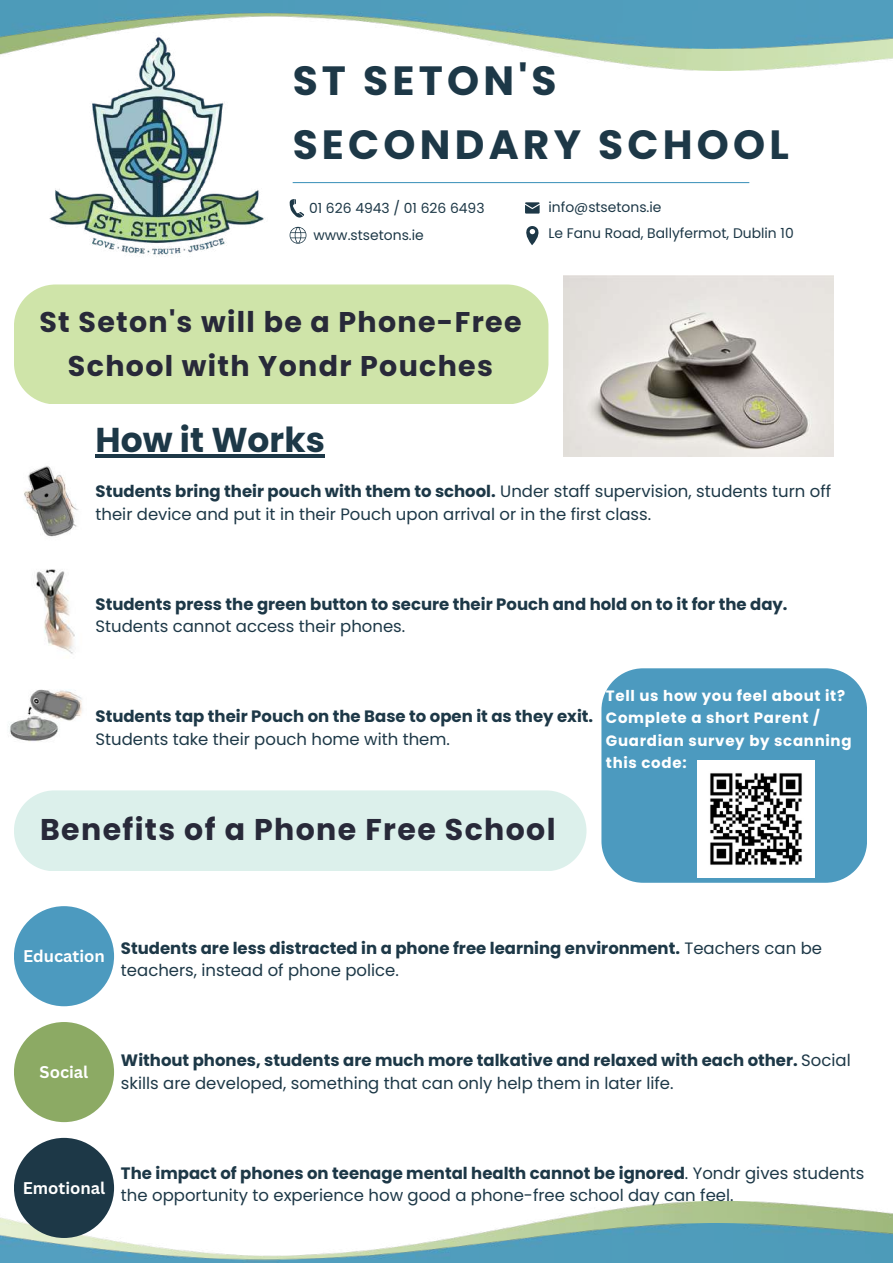
<style>
.page{position:relative;width:893px;height:1264px;background:#fff}
.page>*{position:absolute;margin:0;border:0;box-sizing:border-box;transform-origin:0 0}
.t1{font:700 40.8px/64.1px "Poppins";letter-spacing:.105em;color:#1d3847}
.t2{font:700 34.5px "Poppins";color:#1d3847}
.t3{font:700 30px "Poppins";letter-spacing:.045em;color:#282939}
.t4{font:700 28.5px/43.8px "Poppins";letter-spacing:.045em;color:#282939;text-align:center}
.t5{font:700 16.5px/22.5px "Poppins";color:#1d3847}
.t6{font:16.5px/22.5px "Poppins";color:#1d3847}
.t7{font:700 16.5px "Canva Sans";color:#fff}
.t8{font:700 15px/22.5px "Poppins";letter-spacing:.045em;color:#fff}
.t9{font:13.95px/27.2px "Poppins";color:#1d3847}
.s1{font-weight:700}
.s2{font-weight:400}
</style>
<div class="page">
<img style="left:0;top:1201px;width:892px;height:22px">
<img style="left:0;top:1223px;width:892px;height:39px">
<img style="left:0;top:49px;width:892px;height:22px">
<img style="left:0;top:0;width:892px;height:49px">
<svg style="left:289px;top:199px;width:15px;height:19px"></svg>
<svg style="left:289px;top:227px;width:17px;height:17px"></svg>
<svg style="left:525px;top:202px;width:14px;height:11px"></svg>
<svg style="left:526px;top:226px;width:13px;height:19px"></svg>
<hr style="left:292px;top:182px;width:457px;height:1px;background:#4c9abf">
<img style="left:44px;top:33px;width:227px;height:223px">
<div style="left:14px;top:284px;width:534px;height:120px;background:#cfe4a9"></div>
<img style="left:564px;top:275px;width:269px;height:181px">
<img style="left:24px;top:457px;width:72px;height:80px">
<img style="left:36px;top:569px;width:39px;height:85px">
<img style="left:8px;top:689px;width:74px;height:53px">
<div style="left:14px;top:790px;width:572px;height:81px;background:#dcf0eb"></div>
<div style="left:14px;top:906px;width:100px;height:100px;background:#4c9abf;border-radius:50%"></div>
<div style="left:14px;top:1022px;width:100px;height:100px;background:#8caa64;border-radius:50%"></div>
<div style="left:14px;top:1137px;width:100px;height:100px;background:#1d3847;border-radius:50%"></div>
<div style="left:601px;top:668px;width:266px;height:214px;background:#4c9abf"></div>
<img style="left:697px;top:760px;width:117px;height:117px">
<hr style="left:95px;top:454px;width:230px;height:3px;background:#1d3847">
<h1 class="t1" style="left:292px;top:49px;width:498px">ST SETON'S<br>SECONDARY SCHOOL</h1>
<p class="t9" style="left:313px;top:194px;width:172px;text-indent:-4px">01 626 4943 / 01 626 6493 www.stsetons.ie</p>
<p class="t9" style="left:548px;top:194px;width:247px;line-height:26.1px">info@stsetons.ie<br>Le Fanu Road, Ballyfermot, Dublin 10</p>
<h3 class="t4" style="left:39px;top:300px;width:483px">St Seton's will be a Phone-Free<br>School with Yondr Pouches</h3>
<h2 class="t2" style="left:95px;top:415px;width:231px">How it Works</h2>
<p class="t6" style="left:95px;top:480px;width:737px"><span class="s1">Students bring their pouch with them to school.</span> Under staff supervision, students turn off their device and put it in their Pouch upon arrival or in the first class.</p>
<p class="t5" style="left:95px;top:593px;width:693px">Students press the green button to secure their Pouch and hold on to it for the day.</p>
<p class="t6" style="left:95px;top:615px;width:311px">Students cannot access their phones.</p>
<p class="t5" style="left:95px;top:705px;width:499px">Students tap their Pouch on the Base to open it as they exit.</p>
<p class="t6" style="left:95px;top:728px;width:356px">Students take their pouch home with them.</p>
<p class="t8" style="left:606px;top:684px;width:247px">Tell us how you feel about it?<br>Complete a short Parent /<br>Guardian survey by scanning this code:</p>
<h3 class="t3" style="left:40px;top:809px;width:517px">Benefits of a Phone Free School</h3>
<p class="t7" style="left:23px;top:944px;width:83px">Education</p>
<p class="t5" style="left:121px;top:936px;width:702px">Students are less distracted in a phone free learning environment. <span class="s2">Teachers can be teachers, instead of phone police.</span></p>
<p class="t7" style="left:40px;top:1060px;width:50px">Social</p>
<p class="t5" style="left:121px;top:1049px;width:731px">Without phones, students are much more talkative and relaxed with each other. <span class="s2">Social skills are developed, something that can only help them in later life.</span></p>
<p class="t7" style="left:23px;top:1175px;width:84px">Emotional</p>
<p class="t6" style="left:121px;top:1161px;width:745px"><span class="s1">The impact of phones on teenage mental health cannot be ignored</span>. Yondr gives students the opportunity to experience how good a phone-free school day can feel.</p>
</div>
